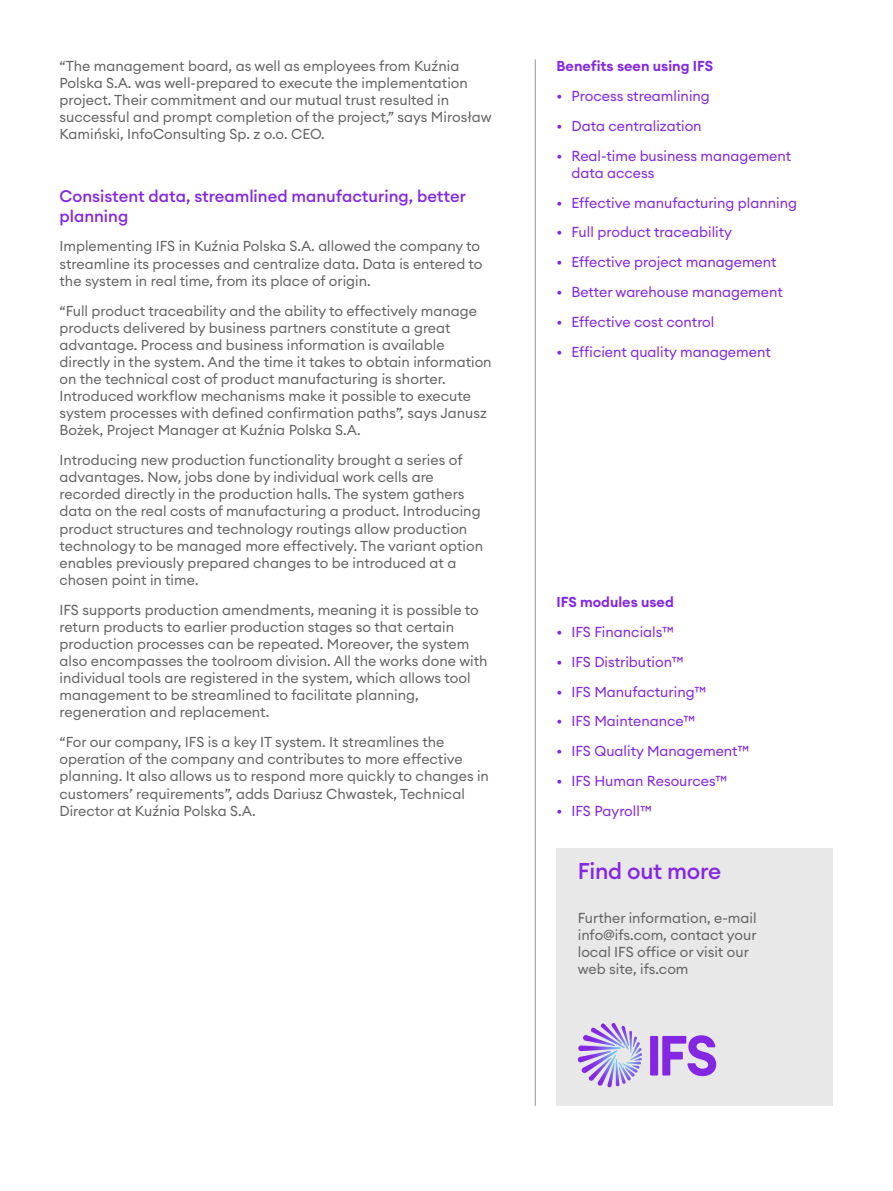
<style>
.page{position:relative;width:893px;height:1191px;background:#fff}
.page>*{position:absolute;margin:0;border:0;box-sizing:border-box;transform-origin:0 0}
.t1{font:500 22.5px "Euclid Circular A";letter-spacing:-.01em;color:#8526e3}
.t2{font:500 16.5px/19.8px "Euclid Circular A";color:#8427e2}
.t3{font:14.25px/17.1px "Euclid Circular A";color:#656565}
.t4{font:14.25px/17.1px "Euclid Circular A";color:#8427e2}
.t5{font:600 14.25px "Euclid Circular A";color:#8427e2}
</style>
<div class="page">
<hr style="left:535px;top:60px;width:1px;height:1046px;background:#919191">
<div style="left:556px;top:848px;width:277px;height:258px;background:#e8e8e8"></div>
<svg style="left:650px;top:1035px;width:66px;height:41px"></svg>
<svg style="left:578px;top:1023px;width:64px;height:63px"></svg>
<p class="t3" style="left:60px;top:57px;width:434px">“The management board, as well as employees from Kuźnia Polska S.A. was well-prepared to execute the implementation project. Their commitment and our mutual trust resulted in successful and prompt completion of the project,” says Mirosław Kamiński, InfoConsulting Sp. z o.o. CEO.</p>
<p class="t2" style="left:60px;top:186px;width:408px">Consistent data, streamlined manufacturing, better planning</p>
<p class="t3" style="left:60px;top:238px;width:424px">Implementing IFS in Kuźnia Polska S.A. allowed the company to streamline its processes and centralize data. Data is entered to the system in real time, from its place of origin.</p>
<p class="t3" style="left:60px;top:302px;width:434px">“Full product traceability and the ability to effectively manage products delivered by business partners constitute a great advantage. Process and business information is available directly in the system. And the time it takes to obtain information on the technical cost of product manufacturing is shorter.<br>Introduced workflow mechanisms make it possible to execute system processes with defined confirmation paths”, says Janusz Bożek, Project Manager at Kuźnia Polska S.A.</p>
<p class="t3" style="left:60px;top:451px;width:425px">Introducing new production functionality brought a series of advantages. Now, jobs done by individual work cells are recorded directly in the production halls. The system gathers data on the real costs of manufacturing a product. Introducing product structures and technology routings allow production technology to be managed more effectively. The variant option enables previously prepared changes to be introduced at a chosen point in time.</p>
<p class="t3" style="left:60px;top:601px;width:430px">IFS supports production amendments, meaning it is possible to return products to earlier production stages so that certain production processes can be repeated. Moreover, the system also encompasses the toolroom division. All the works done with individual tools are registered in the system, which allows tool management to be streamlined to facilitate planning, regeneration and replacement.</p>
<p class="t3" style="left:60px;top:733px;width:431px">“For our company, IFS is a key IT system. It streamlines the operation of the company and contributes to more effective planning. It also allows us to respond more quickly to changes in customers’ requirements”, adds Dariusz Chwastek, Technical Director at Kuźnia Polska S.A.</p>
<p class="t5" style="left:556px;top:57px;width:158px">Benefits seen using IFS</p>
<p class="t4" style="left:556px;top:87px;width:155px">• Process streamlining</p>
<p class="t4" style="left:556px;top:117px;width:147px">• Data centralization</p>
<p class="t4" style="left:571px;top:147px;width:221px;text-indent:-15px">• Real-time business management data access</p>
<p class="t4" style="left:556px;top:194px;width:242px">• Effective manufacturing planning</p>
<p class="t4" style="left:556px;top:224px;width:177px">• Full product traceability</p>
<p class="t4" style="left:556px;top:253px;width:222px">• Effective project management</p>
<p class="t4" style="left:556px;top:283px;width:228px">• Better warehouse management</p>
<p class="t4" style="left:556px;top:313px;width:159px">• Effective cost control</p>
<p class="t4" style="left:556px;top:343px;width:216px">• Efficient quality management</p>
<p class="t5" style="left:556px;top:592px;width:119px">IFS modules used</p>
<p class="t4" style="left:556px;top:623px;width:119px">• IFS Financials™</p>
<p class="t4" style="left:556px;top:653px;width:129px">• IFS Distribution™</p>
<p class="t4" style="left:556px;top:683px;width:151px">• IFS Manufacturing™</p>
<p class="t4" style="left:556px;top:712px;width:140px">• IFS Maintenance™</p>
<p class="t4" style="left:556px;top:742px;width:194px">• IFS Quality Management™</p>
<p class="t4" style="left:556px;top:772px;width:172px">• IFS Human Resources™</p>
<p class="t4" style="left:556px;top:802px;width:97px">• IFS Payroll™</p>
<h1 class="t1" style="left:578px;top:857px;width:145px">Find out more</h1>
<p class="t3" style="left:578px;top:909px;width:180px">Further information, e-mail info@ifs.com, contact your local IFS office or visit our web site, ifs.com</p>
</div>
